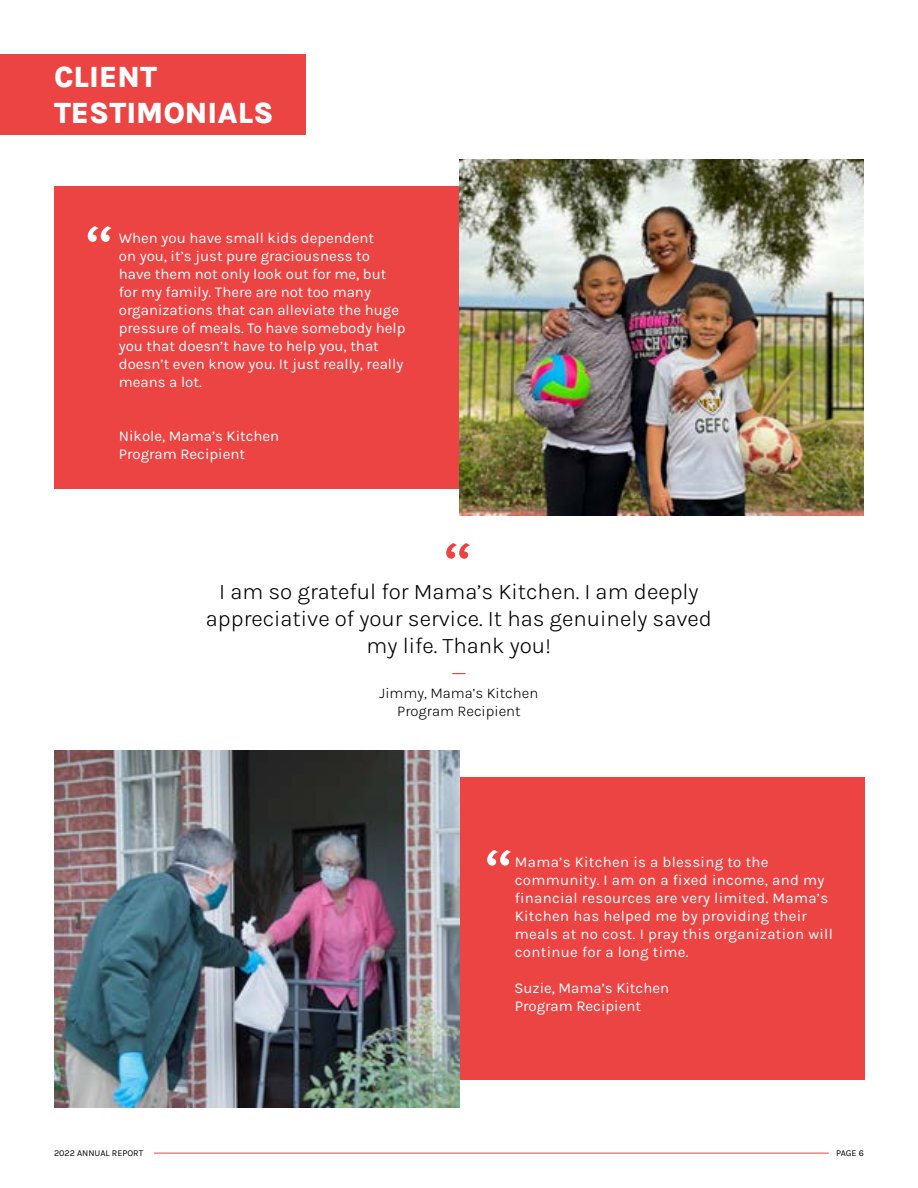
<style>
.page{position:relative;width:918px;height:1188px;background:#fff}
.page>*{position:absolute;margin:0;border:0;box-sizing:border-box;transform-origin:0 0}
.t1{font:300 90px "Karla";color:#fff}
.t2{font:300 90px "Karla";color:#ec4343}
.t3{font:800 30px/36px "Karla";color:#fff}
.t4{font:300 22.5px/27px "Karla";color:#000;text-align:center}
.t5{font:300 22.5px "Karla";color:#ec4343}
.t6{font:15px/18px "Karla";color:#fff}
.t7{font:15px/18px "Karla";letter-spacing:.02em;color:#fff}
.t8{font:300 15px/18px "Karla";color:#000;text-align:center}
.t9{font:9px "Karla";color:#000}
</style>
<div class="page">
<hr style="left:154px;top:1153px;width:675px;height:1px;background:#ec4343">
<div style="left:54px;top:186px;width:405px;height:303px;background:#ec4343"></div>
<div style="left:459px;top:778px;width:405px;height:302px;background:#ec4343"></div>
<div style="left:0;top:54px;width:306px;height:81px;background:#ec4343"></div>
<img style="left:459px;top:159px;width:405px;height:357px">
<img style="left:54px;top:751px;width:405px;height:356px">
<h2 class="t3" style="left:54px;top:59px;width:221px">CLIENT<br>TESTIMONIALS</h2>
<h1 class="t1" style="left:85px;top:207px;width:34px">“</h1>
<p class="t6" style="left:119px;top:229px;width:288px">When you have small kids dependent<br>on you, it’s just pure graciousness to have them not only look out for me, but for my family. There are not too many organizations that can alleviate the huge pressure of meals. To have somebody help you that doesn’t have to help you, that doesn’t even know you. It just really, really means a lot.</p>
<p class="t6" style="left:119px;top:427px;width:162px">Nikole, Mama’s Kitchen<br>Program Recipient</p>
<h1 class="t2" style="left:443px;top:524px;width:34px">“</h1>
<h3 class="t4" style="left:206px;top:578px;width:508px">I am so grateful for Mama’s Kitchen. I am deeply appreciative of your service. It has genuinely saved my life. Thank you!</h3>
<h3 class="t5" style="left:451px;top:661px;width:17px">—</h3>
<p class="t8" style="left:380px;top:684px;width:160px">Jimmy, Mama’s Kitchen<br>Program Recipient</p>
<h1 class="t1" style="left:484px;top:831px;width:34px">“</h1>
<p class="t7" style="left:515px;top:854px;width:320px">Mama’s Kitchen is a blessing to the community. I am on a fixed income, and my financial resources are very limited. Mama’s Kitchen has helped me by providing their meals at no cost. I pray this organization will continue for a long time.</p>
<p class="t6" style="left:514px;top:980px;width:156px">Suzie, Mama’s Kitchen<br>Program Recipient</p>
<p class="t9" style="left:54px;top:1147px;width:91px">2022 ANNUAL REPORT</p>
<p class="t9" style="left:836px;top:1148px;width:29px">PAGE 6</p>
</div>
